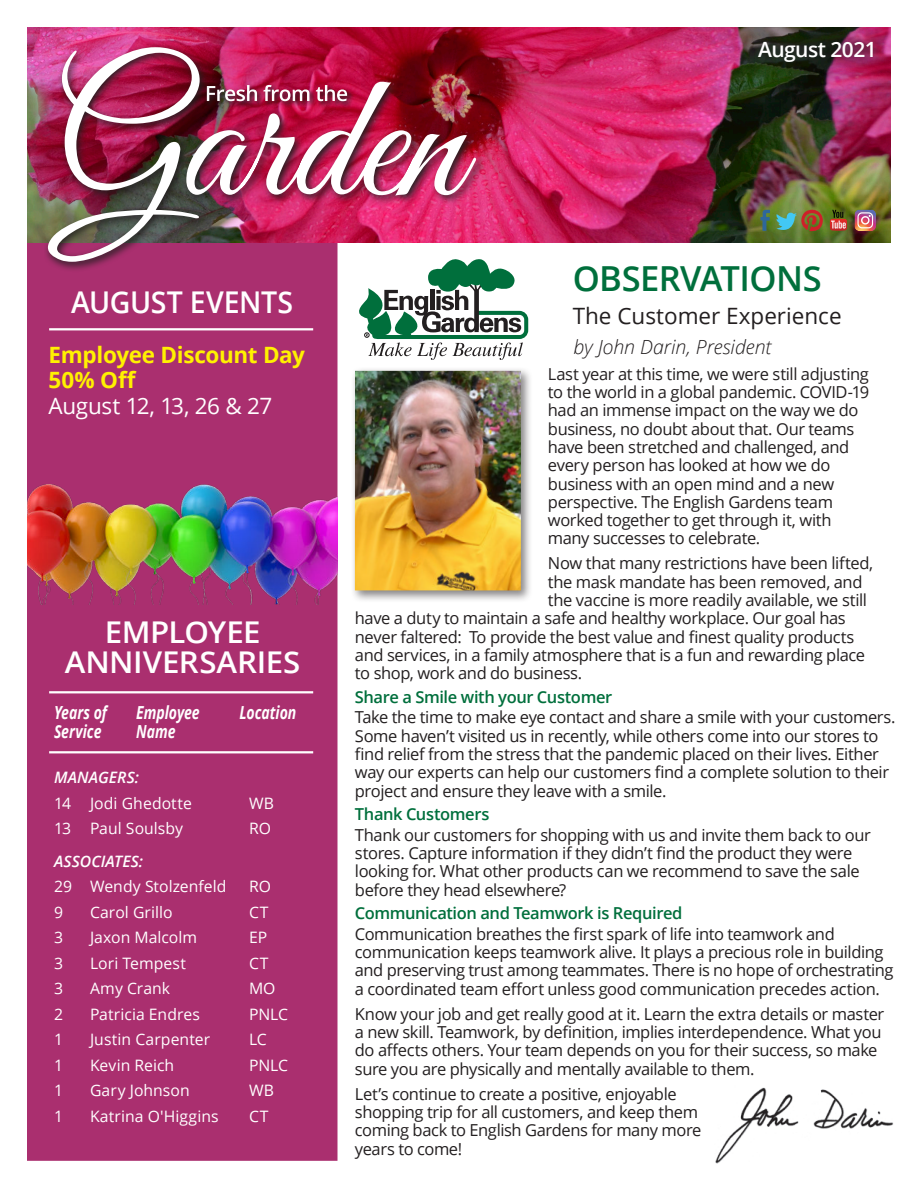
<style>
.page{position:relative;width:918px;height:1188px;background:#fff}
.page>*{position:absolute;margin:0;border:0;box-sizing:border-box;transform-origin:0 0}
.t1{font:600 34.5px "Open Sans";letter-spacing:-.015em;color:#006f3c}
.t2{font:600 30px/30px "Open Sans";letter-spacing:-.015em;color:#fff;text-align:center;scale:1.04 1}
.t3{font:600 30px "Open Sans";letter-spacing:-.015em;color:#fff;scale:.95 1}
.t4{font:700 22.5px/25.5px "Open Sans";letter-spacing:-.015em;color:#fff101}
.t5{font:22.5px "Open Sans";color:#231f20}
.t6{font:22.5px "Open Sans";letter-spacing:-.015em;color:#fff}
.t7{font:600 21px "Open Sans";letter-spacing:-.025em;color:#fff}
.t8{font:italic 300 19.5px "Open Sans";color:#231f20}
.t9{font:italic 700 18px/19.5px "Open Sans";letter-spacing:-.005em;color:#fff;scale:.78 1}
.t10{font:16.5px/18.3px "Open Sans";letter-spacing:-.025em;color:#231f20}
.t11{font:600 16.5px "Open Sans";letter-spacing:-.025em;color:#006f3c}
.t12{font:15.75px "Open Sans";letter-spacing:.005em;color:#fff}
.t13{font:italic 600 15.75px "Open Sans";letter-spacing:.005em;color:#fff}
</style>
<div class="page">
<div style="left:27px;top:243px;width:311px;height:918px;background:#aa2f6f"></div>
<img style="left:27px;top:27px;width:864px;height:216px">
<svg style="left:359px;top:263px;width:170px;height:97px"></svg>
<div style="left:746px;top:29px;width:140px;height:46px;background:#231f20;opacity:.9"></div>
<img style="left:44px;top:43px;width:442px;height:229px">
<img style="left:48px;top:47px;width:428px;height:215px">
<img style="left:715px;top:1087px;width:179px;height:77px">
<svg style="left:760px;top:209px;width:10px;height:22px"></svg>
<svg style="left:776px;top:210px;width:47px;height:25px"></svg>
<svg style="left:830px;top:210px;width:17px;height:21px"></svg>
<svg style="left:855px;top:210px;width:21px;height:21px"></svg>
<hr style="left:49px;top:328px;width:264px;height:2px;background:#fff">
<div style="left:350px;top:366px;width:183px;height:237px;background:#231f20;opacity:.55"></div>
<img style="left:355px;top:371px;width:166px;height:219px">
<img style="left:27px;top:485px;width:311px;height:120px">
<hr style="left:49px;top:691px;width:264px;height:2px;background:#fff">
<hr style="left:49px;top:751px;width:264px;height:2px;background:#fff">
<p class="t7" style="left:758px;top:41px;width:120px">August 2021</p>
<h2 class="t3" style="left:71px;top:290px;width:235px">AUGUST EVENTS</h2>
<h3 class="t4" style="left:48px;top:344px;width:258px">Employee Discount Day<br>50% Off</h3>
<h3 class="t6" style="left:48px;top:396px;width:225px">August 12, 13, 26 &amp; 27</h3>
<h2 class="t2" style="left:65px;top:620px;width:228px">EMPLOYEE<br>ANNIVERSARIES</h2>
<p class="t9" style="left:54px;top:704px;width:70px">Years of<br>Service</p>
<p class="t9" style="left:136px;top:704px;width:83px">Employee<br>Name</p>
<p class="t9" style="left:240px;top:704px;width:74px">Location</p>
<p class="t13" style="left:54px;top:769px;width:87px">MANAGERS:</p>
<p class="t12" style="left:54px;top:797px;width:139px">14 Jodi Ghedotte</p>
<p class="t12" style="left:249px;top:797px;width:26px">WB</p>
<p class="t12" style="left:54px;top:822px;width:131px">13 Paul Soulsby</p>
<p class="t12" style="left:249px;top:822px;width:24px">RO</p>
<p class="t13" style="left:54px;top:852px;width:91px">ASSOCIATES:</p>
<p class="t12" style="left:54px;top:880px;width:174px">29 Wendy Stolzenfeld</p>
<p class="t12" style="left:249px;top:880px;width:24px">RO</p>
<p class="t12" style="left:54px;top:906px;width:11px">9</p>
<p class="t12" style="left:90px;top:906px;width:84px">Carol Grillo</p>
<p class="t12" style="left:249px;top:906px;width:21px">CT</p>
<p class="t12" style="left:54px;top:931px;width:11px">3</p>
<p class="t12" style="left:90px;top:931px;width:109px">Jaxon Malcolm</p>
<p class="t12" style="left:249px;top:931px;width:20px">EP</p>
<p class="t12" style="left:54px;top:957px;width:11px">3</p>
<p class="t12" style="left:90px;top:957px;width:97px">Lori Tempest</p>
<p class="t12" style="left:249px;top:957px;width:21px">CT</p>
<p class="t12" style="left:54px;top:982px;width:11px">3</p>
<p class="t12" style="left:90px;top:982px;width:82px">Amy Crank</p>
<p class="t12" style="left:249px;top:982px;width:28px">MO</p>
<p class="t12" style="left:54px;top:1008px;width:11px">2</p>
<p class="t12" style="left:90px;top:1008px;width:111px">Patricia Endres</p>
<p class="t12" style="left:249px;top:1008px;width:41px">PNLC</p>
<p class="t12" style="left:54px;top:1033px;width:11px">1</p>
<p class="t12" style="left:90px;top:1033px;width:122px">Justin Carpenter</p>
<p class="t12" style="left:249px;top:1033px;width:19px">LC</p>
<p class="t12" style="left:54px;top:1059px;width:11px">1</p>
<p class="t12" style="left:90px;top:1059px;width:86px">Kevin Reich</p>
<p class="t12" style="left:249px;top:1059px;width:41px">PNLC</p>
<p class="t12" style="left:54px;top:1084px;width:11px">1</p>
<p class="t12" style="left:90px;top:1084px;width:101px">Gary Johnson</p>
<p class="t12" style="left:249px;top:1084px;width:26px">WB</p>
<p class="t12" style="left:54px;top:1110px;width:11px">1</p>
<p class="t12" style="left:90px;top:1110px;width:130px">Katrina O'Higgins</p>
<p class="t12" style="left:249px;top:1110px;width:21px">CT</p>
<h1 class="t1" style="left:573px;top:265px;width:251px">OBSERVATIONS</h1>
<h3 class="t5" style="left:573px;top:307px;width:270px">The Customer Experience</h3>
<p class="t10" style="left:548px;top:366px;width:323px">Last year at this time, we were still adjusting to the world in a global pandemic. COVID-19 had an immense impact on the way we do business, no doubt about that. Our teams have been stretched and challenged, and every person has looked at how we do business with an open mind and a new perspective. The English Gardens team worked together to get through it, with many successes to celebrate.</p>
<p class="t10" style="left:548px;top:556px;width:327px">Now that many restrictions have been lifted,</p>
<p class="t10" style="left:548px;top:574px;width:316px">the mask mandate has been removed, and</p>
<p class="t10" style="left:548px;top:593px;width:321px">the vaccine is more readily available, we still</p>
<p class="t10" style="left:355px;top:611px;width:492px">have a duty to maintain a safe and healthy workplace. Our goal has</p>
<p class="t10" style="left:355px;top:627px;width:501px">never faltered: To provide the best value and finest quality products</p>
<p class="t10" style="left:355px;top:647px;width:512px">and services, in a family atmosphere that is a fun and rewarding place</p>
<p class="t10" style="left:355px;top:666px;width:229px">to shop, work and do business.</p>
<p class="t11" style="left:355px;top:690px;width:259px">Share a Smile with your Customer</p>
<p class="t10" style="left:355px;top:710px;width:542px">Take the time to make eye contact and share a smile with your customers.<br>Some haven’t visited us in recently, while others come into our stores to find relief from the stress that the pandemic placed on their lives. Either way our experts can help our customers find a complete solution to their project and ensure they leave with a smile.</p>
<p class="t11" style="left:355px;top:808px;width:136px">Thank Customers</p>
<p class="t10" style="left:355px;top:827px;width:517px">Thank our customers for shopping with us and invite them back to our stores. Capture information if they didn’t find the product they were looking for. What other products can we recommend to save the sale before they head elsewhere?</p>
<p class="t11" style="left:355px;top:907px;width:329px">Communication and Teamwork is Required</p>
<p class="t10" style="left:355px;top:924px;width:540px">Communication breathes the first spark of life into teamwork and communication keeps teamwork alive. It plays a precious role in building and preserving trust among teammates. There is no hope of orchestrating a coordinated team effort unless good communication precedes action.</p>
<p class="t10" style="left:355px;top:1006px;width:531px">Know your job and get really good at it. Learn the extra details or master a new skill. Teamwork, by definition, implies interdependence. What you do affects others. Your team depends on you for their success, so make sure you are physically and mentally available to them.</p>
<p class="t10" style="left:355px;top:1086px;width:348px">Let’s continue to create a positive, enjoyable shopping trip for all customers, and keep them coming back to English Gardens for many more years to come!</p>
<p class="t8" style="left:573px;top:339px;width:200px">by John Darin, President</p>
</div>
